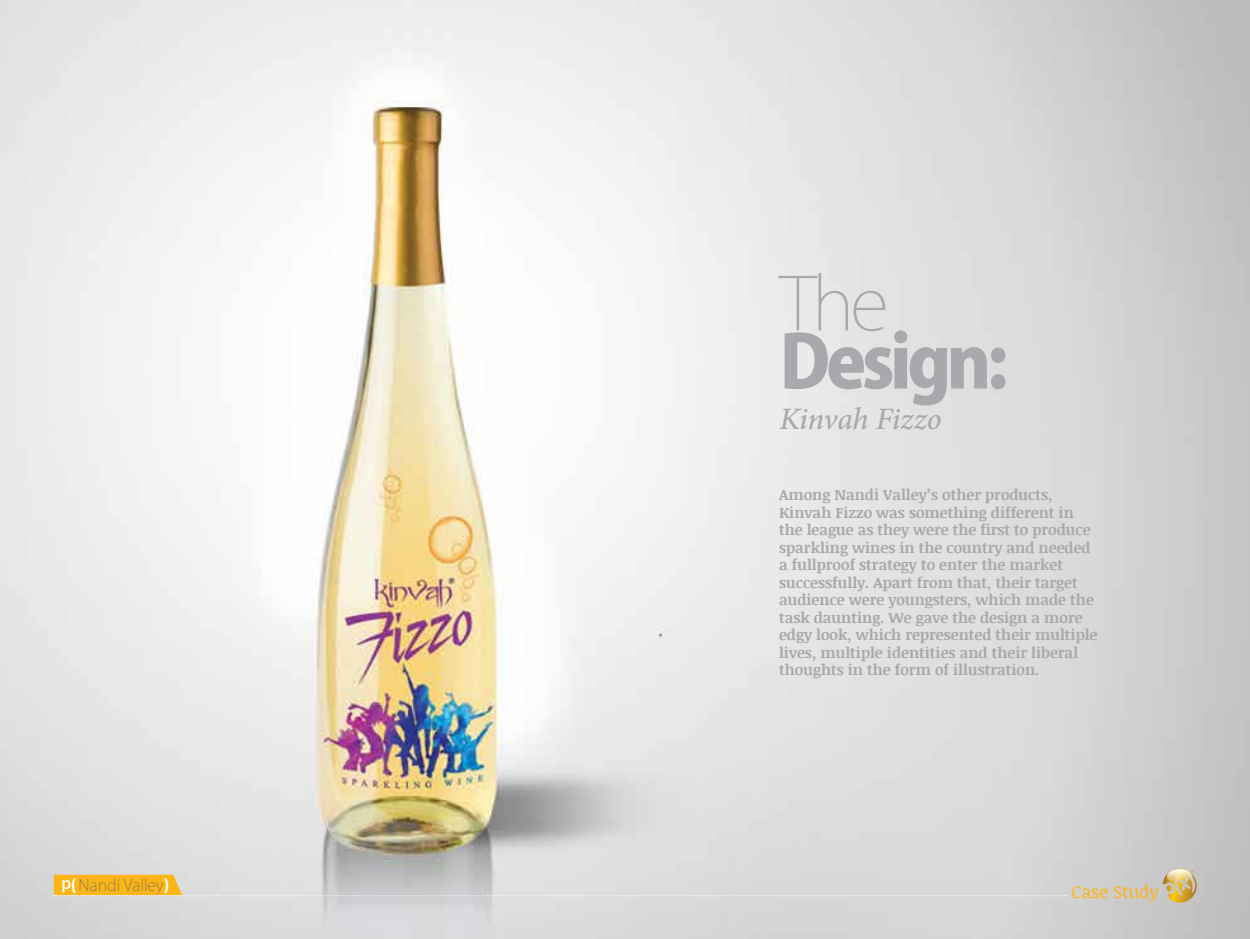
<style>
.page{position:relative;width:1250px;height:939px;background:#fff}
.page>*{position:absolute;margin:0;border:0;box-sizing:border-box;transform-origin:0 0}
.t1{font:800 72.12px "Koz Go Pr 6 N";letter-spacing:-.06em;color:#a7a9ac}
.t2{font:200 72.12px "Koz Go Pr 6 N";color:#a7a9ac}
.t3{font:italic 500 31.25px "Minion Pro";letter-spacing:-.01em;color:#a7a9ac}
.t4{font:17.5px "Noticia Text";color:#fcb515}
.t5{font:200 16px "Koz Go Pr 6 N";color:#6b6c6f}
.t6{font:700 15px/17.5px "Noticia Text";color:#a7a9ac}
.s1{font-weight:500;color:#fff}
.s2{font-weight:800;color:#fff}
</style>
<div class="page">
<img style="left:0;top:0;width:1250px;height:939px">
<svg style="left:1163px;top:868px;width:34px;height:34px"></svg>
<svg style="left:54px;top:875px;width:1012px;height:21px;background:#dbd3c0"></svg>
<p class="t5" style="left:61px;top:876px;width:109px"><span class="s1">p</span><span class="s2">(</span> Nandi Valley<span class="s2">)</span></p>
<h1 class="t2" style="left:780px;top:263px;width:111px">The</h1>
<h1 class="t1" style="left:780px;top:321px;width:230px">Design:</h1>
<h2 class="t3" style="left:780px;top:398px;width:164px">Kinvah Fizzo</h2>
<p class="t6" style="left:779px;top:485px;width:320px">Among Nandi Valley’s other products, Kinvah Fizzo was something different in the league as they were the first to produce sparkling wines in the country and needed a fullproof strategy to enter the market successfully. Apart from that, their target audience were youngsters, which made the task daunting. We gave the design a more edgy look, which represented their multiple lives, multiple identities and their liberal thoughts in the form of illustration.</p>
<p class="t4" style="left:1071px;top:879px;width:89px">Case Study</p>
</div>
